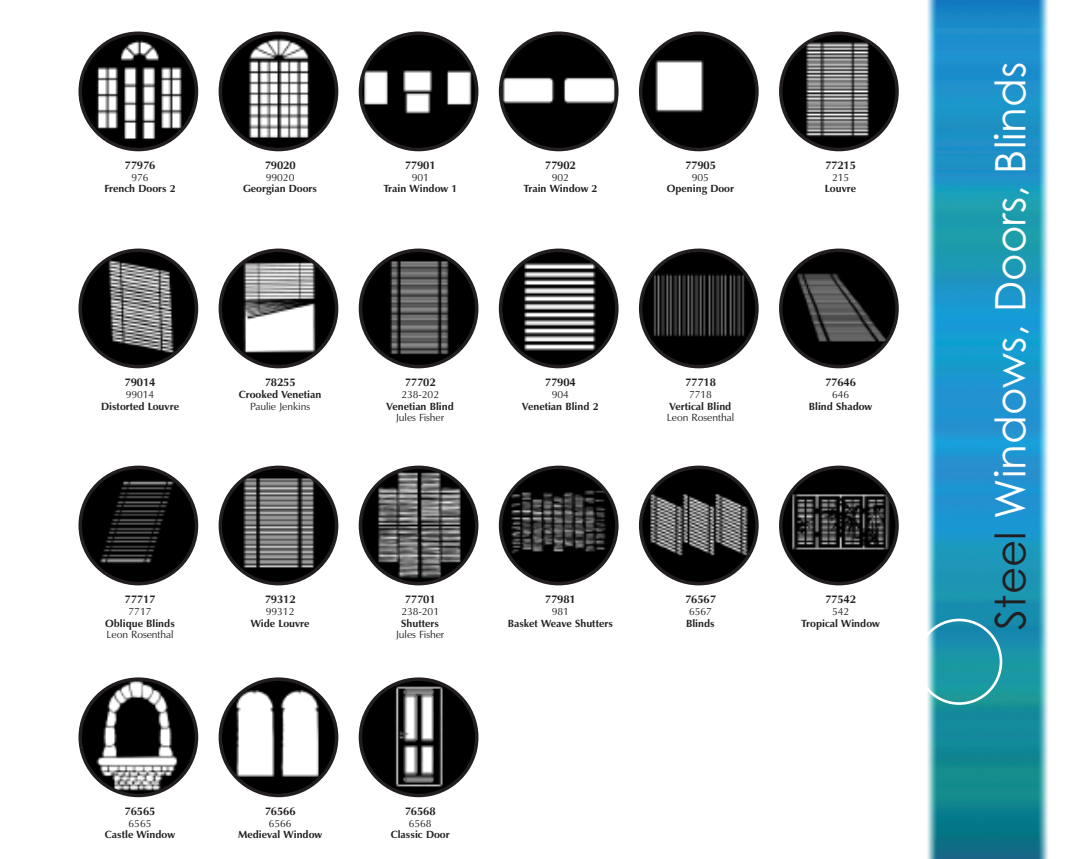
<style>
.page{position:relative;width:1071px;height:859px;background:#fff}
.page>*{position:absolute;margin:0;border:0;box-sizing:border-box;transform-origin:0 0}
.t1{font:42px "Century Gothic";color:#fff}
.t2{font:700 11.38px "Zapf Humanist 601 BT";letter-spacing:-.005em;color:#231f20}
.t3{font:700 10.5px "Zapf Humanist 601 BT";color:#231f20}
.t4{font:10.5px "Zapf Humanist 601 BT";letter-spacing:-.005em;color:#231f20}
.s1{color:#231f20}
</style>
<div class="page">
<img style="left:927px;top:0;width:121px;height:859px">
<svg style="left:927px;top:618px;width:75px;height:87px;background:#37a1b1"></svg>
<svg style="left:78px;top:32px;width:120px;height:119px"></svg>
<svg style="left:219px;top:32px;width:119px;height:119px"></svg>
<svg style="left:359px;top:32px;width:119px;height:119px"></svg>
<svg style="left:499px;top:32px;width:120px;height:119px"></svg>
<svg style="left:639px;top:32px;width:120px;height:119px"></svg>
<svg style="left:779px;top:32px;width:120px;height:119px"></svg>
<svg style="left:78px;top:248px;width:120px;height:120px"></svg>
<svg style="left:219px;top:248px;width:119px;height:120px"></svg>
<svg style="left:359px;top:248px;width:119px;height:120px"></svg>
<svg style="left:499px;top:248px;width:120px;height:120px"></svg>
<svg style="left:639px;top:248px;width:120px;height:120px"></svg>
<svg style="left:779px;top:248px;width:120px;height:120px"></svg>
<svg style="left:78px;top:465px;width:120px;height:120px"></svg>
<svg style="left:219px;top:465px;width:119px;height:120px"></svg>
<svg style="left:359px;top:465px;width:119px;height:120px"></svg>
<svg style="left:499px;top:465px;width:120px;height:120px"></svg>
<svg style="left:639px;top:465px;width:120px;height:120px"></svg>
<svg style="left:779px;top:465px;width:120px;height:120px"></svg>
<svg style="left:78px;top:677px;width:120px;height:120px"></svg>
<svg style="left:219px;top:677px;width:119px;height:120px"></svg>
<svg style="left:359px;top:677px;width:119px;height:120px"></svg>
<p class="t2" style="left:125px;top:160px;width:32px">77976</p>
<p class="t4" style="left:131px;top:173px;width:19px">976</p>
<p class="t3" style="left:104px;top:185px;width:73px">French Doors 2</p>
<p class="t2" style="left:265px;top:160px;width:32px">79020</p>
<p class="t4" style="left:266px;top:173px;width:30px">99020</p>
<p class="t3" style="left:243px;top:185px;width:76px">Georgian Doors</p>
<p class="t2" style="left:405px;top:160px;width:32px">77901</p>
<p class="t4" style="left:412px;top:173px;width:19px">901</p>
<p class="t3" style="left:383px;top:185px;width:75px">Train Window 1</p>
<p class="t2" style="left:545px;top:160px;width:32px">77902</p>
<p class="t4" style="left:552px;top:173px;width:19px">902</p>
<p class="t3" style="left:523px;top:185px;width:75px">Train Window 2</p>
<p class="t2" style="left:685px;top:160px;width:32px">77905</p>
<p class="t4" style="left:692px;top:173px;width:19px">905</p>
<p class="t3" style="left:667px;top:185px;width:69px">Opening Door</p>
<p class="t2" style="left:825px;top:160px;width:32px">77215</p>
<p class="t4" style="left:832px;top:173px;width:19px">215</p>
<p class="t3" style="left:825px;top:185px;width:33px">Louvre</p>
<p class="t2" style="left:125px;top:377px;width:32px">79014</p>
<p class="t4" style="left:126px;top:390px;width:30px">99014</p>
<p class="t3" style="left:101px;top:402px;width:79px">Distorted Louvre</p>
<p class="t2" style="left:265px;top:377px;width:32px">78255</p>
<p class="t3" style="left:239px;top:390px;width:84px">Crooked Venetian</p>
<p class="t4" style="left:250px;top:402px;width:61px">Paulie Jenkins</p>
<p class="t2" style="left:405px;top:377px;width:32px">77702</p>
<p class="t4" style="left:401px;top:390px;width:39px">238-202</p>
<p class="t3" style="left:387px;top:402px;width:69px">Venetian Blind</p>
<p class="t4" style="left:396px;top:413px;width:50px">Jules Fisher</p>
<p class="t2" style="left:545px;top:377px;width:32px">77904</p>
<p class="t4" style="left:552px;top:390px;width:19px">904</p>
<p class="t3" style="left:522px;top:402px;width:78px">Venetian Blind 2</p>
<p class="t2" style="left:685px;top:377px;width:32px">77718</p>
<p class="t4" style="left:689px;top:390px;width:24px">7718</p>
<p class="t3" style="left:670px;top:402px;width:63px">Vertical Blind</p>
<p class="t4" style="left:667px;top:413px;width:69px">Leon Rosenthal</p>
<p class="t2" style="left:825px;top:377px;width:32px">77646</p>
<p class="t4" style="left:832px;top:390px;width:19px">646</p>
<p class="t3" style="left:809px;top:402px;width:65px">Blind Shadow</p>
<p class="t2" style="left:125px;top:594px;width:32px">77717</p>
<p class="t4" style="left:129px;top:607px;width:24px">7717</p>
<p class="t3" style="left:105px;top:619px;width:71px">Oblique Blinds</p>
<p class="t4" style="left:106px;top:630px;width:69px">Leon Rosenthal</p>
<p class="t2" style="left:265px;top:594px;width:32px">79312</p>
<p class="t4" style="left:266px;top:607px;width:30px">99312</p>
<p class="t3" style="left:251px;top:619px;width:60px">Wide Louvre</p>
<p class="t2" style="left:405px;top:594px;width:32px">77701</p>
<p class="t4" style="left:401px;top:607px;width:39px">238-201</p>
<p class="t3" style="left:401px;top:619px;width:39px">Shutters</p>
<p class="t4" style="left:396px;top:630px;width:50px">Jules Fisher</p>
<p class="t2" style="left:545px;top:594px;width:32px">77981</p>
<p class="t4" style="left:552px;top:607px;width:19px">981</p>
<p class="t3" style="left:508px;top:619px;width:107px">Basket Weave Shutters</p>
<p class="t2" style="left:685px;top:594px;width:32px">76567</p>
<p class="t4" style="left:689px;top:607px;width:24px">6567</p>
<p class="t3" style="left:686px;top:619px;width:30px">Blinds</p>
<p class="t2" style="left:825px;top:594px;width:32px">77542</p>
<p class="t4" style="left:832px;top:607px;width:19px">542</p>
<p class="t3" style="left:801px;top:619px;width:80px">Tropical Window</p>
<h1 class="t1" style="left:986px;top:629px;width:569px;rotate:-90deg"><span class="s1">Steel</span> Windows, Doors, Blinds</h1>
<p class="t2" style="left:125px;top:806px;width:32px">76565</p>
<p class="t4" style="left:129px;top:819px;width:24px">6565</p>
<p class="t3" style="left:105px;top:830px;width:72px">Castle Window</p>
<p class="t2" style="left:265px;top:806px;width:32px">76566</p>
<p class="t4" style="left:269px;top:819px;width:24px">6566</p>
<p class="t3" style="left:238px;top:830px;width:86px">Medieval Window</p>
<p class="t2" style="left:405px;top:806px;width:32px">76568</p>
<p class="t4" style="left:409px;top:819px;width:24px">6568</p>
<p class="t3" style="left:391px;top:830px;width:61px">Classic Door</p>
</div>
